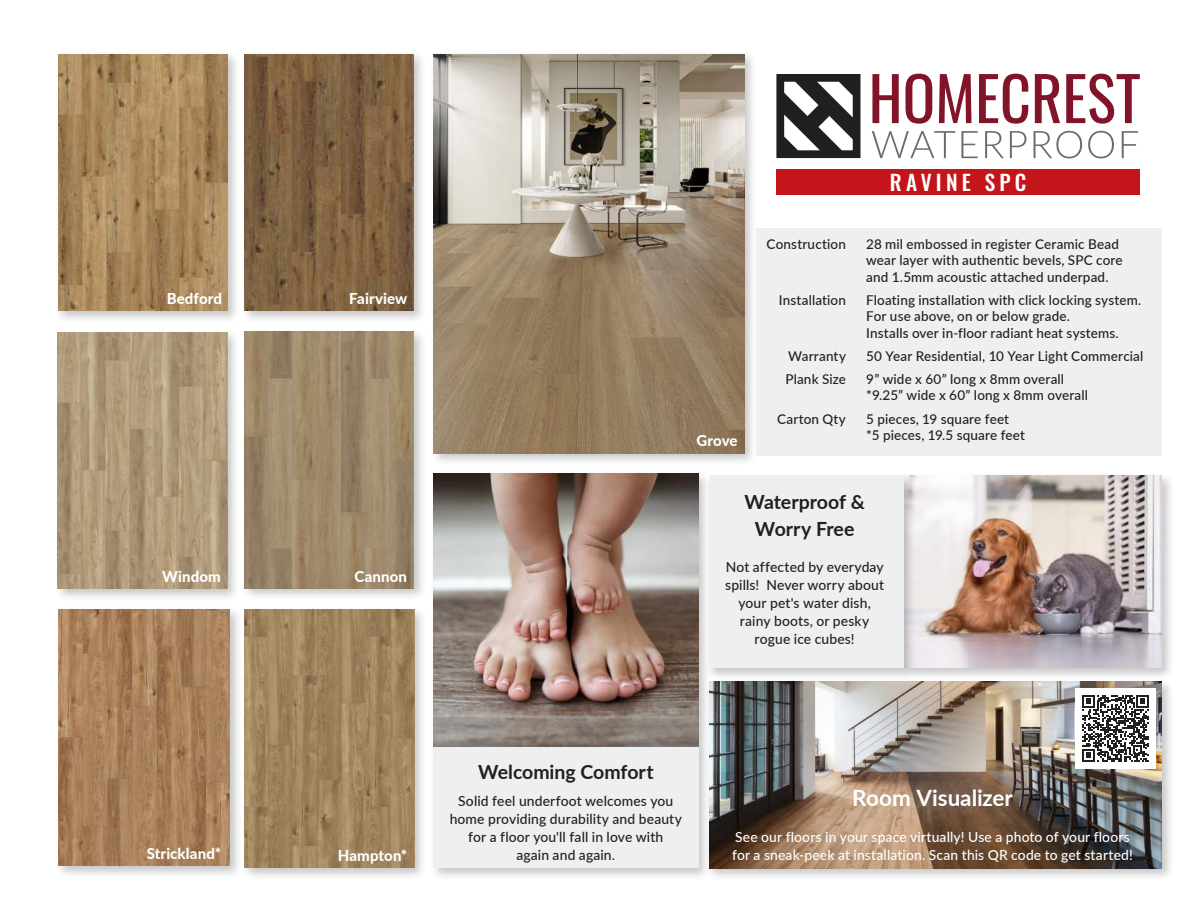
<style>
.page{position:relative;width:1188px;height:918px;background:#fff}
.page>*{position:absolute;margin:0;border:0;box-sizing:border-box;transform-origin:0 0}
.t1{font:700 22.5px "Lato";color:#fff}
.t2{font:21.3px "Oswald";letter-spacing:.2em;color:#fff}
.t3{font:700 19.5px/27px "Lato";color:#221f1f;text-align:center}
.t4{font:800 15px "Lato";letter-spacing:.005em;color:#fff}
.t5{font:500 13.8px/18px "Lato";letter-spacing:.01em;color:#221f1f;text-align:center}
.t6{font:500 13.8px/18px "Lato";letter-spacing:.01em;color:#fff}
.t7{font:500 13.5px/16.4px "Lato";letter-spacing:.01em;color:#221f1f}
</style>
<div class="page">
<div style="left:241px;top:328px;width:186px;height:274px;background:#221f1f;opacity:.25"></div>
<img style="left:244px;top:332px;width:170px;height:256px">
<div style="left:55px;top:51px;width:185px;height:273px;background:#221f1f;opacity:.25"></div>
<img style="left:58px;top:54px;width:169px;height:256px">
<div style="left:241px;top:51px;width:186px;height:273px;background:#221f1f;opacity:.25"></div>
<img style="left:244px;top:54px;width:170px;height:256px">
<div style="left:54px;top:329px;width:186px;height:273px;background:#221f1f;opacity:.25"></div>
<img style="left:58px;top:332px;width:169px;height:257px">
<div style="left:55px;top:606px;width:188px;height:273px;background:#221f1f;opacity:.25"></div>
<img style="left:58px;top:609px;width:172px;height:257px">
<div style="left:430px;top:51px;width:328px;height:415px;background:#221f1f;opacity:.25"></div>
<img style="left:433px;top:54px;width:311px;height:399px">
<div style="left:241px;top:606px;width:186px;height:274px;background:#221f1f;opacity:.25"></div>
<img style="left:245px;top:609px;width:169px;height:258px">
<div style="left:430px;top:470px;width:281px;height:291px;background:#221f1f;opacity:.25"></div>
<img style="left:433px;top:474px;width:265px;height:270px">
<div style="left:756px;top:228px;width:405px;height:227px;background:#eeeff0"></div>
<div style="left:900px;top:472px;width:274px;height:208px;background:#221f1f;opacity:.25"></div>
<img style="left:917px;top:475px;width:244px;height:193px">
<div style="left:706px;top:472px;width:211px;height:209px;background:#221f1f;opacity:.25"></div>
<div style="left:709px;top:475px;width:194px;height:193px;background:#eeeff0"></div>
<div style="left:430px;top:744px;width:281px;height:137px;background:#221f1f;opacity:.25"></div>
<div style="left:433px;top:748px;width:265px;height:120px;background:#eeeff0"></div>
<div style="left:776px;top:169px;width:364px;height:26px;background:#c4151b"></div>
<svg style="left:872px;top:74px;width:27px;height:49px"></svg>
<svg style="left:906px;top:74px;width:26px;height:50px"></svg>
<svg style="left:939px;top:74px;width:33px;height:49px"></svg>
<svg style="left:979px;top:74px;width:49px;height:50px"></svg>
<svg style="left:1035px;top:74px;width:25px;height:49px"></svg>
<svg style="left:1066px;top:74px;width:74px;height:50px"></svg>
<svg style="left:872px;top:131px;width:83px;height:27px"></svg>
<svg style="left:961px;top:131px;width:17px;height:27px"></svg>
<svg style="left:985px;top:131px;width:19px;height:27px"></svg>
<svg style="left:1010px;top:131px;width:16px;height:27px"></svg>
<svg style="left:1034px;top:131px;width:48px;height:27px"></svg>
<svg style="left:1088px;top:131px;width:26px;height:27px"></svg>
<svg style="left:1122px;top:131px;width:16px;height:27px"></svg>
<svg style="left:776px;top:74px;width:85px;height:84px"></svg>
<div style="left:706px;top:678px;width:468px;height:203px;background:#221f1f;opacity:.25"></div>
<img style="left:709px;top:682px;width:452px;height:186px">
<div style="left:1075px;top:688px;width:81px;height:81px;background:#fff"></div>
<svg style="left:1082px;top:695px;width:67px;height:67px"></svg>
<p class="t4" style="left:167px;top:292px;width:57px">Bedford</p>
<p class="t4" style="left:349px;top:292px;width:60px">Fairview</p>
<p class="t4" style="left:162px;top:571px;width:60px">Windom</p>
<p class="t4" style="left:354px;top:571px;width:54px">Cannon</p>
<p class="t4" style="left:696px;top:434px;width:43px">Grove</p>
<h2 class="t2" style="left:890px;top:171px;width:138px">RAVINE SPC</h2>
<p class="t7" style="left:767px;top:237px;width:81px">Construction</p>
<p class="t7" style="left:866px;top:237px;width:258px">28 mil embossed in register Ceramic Bead wear layer with authentic bevels, SPC core and 1.5mm acoustic attached underpad.</p>
<p class="t7" style="left:779px;top:293px;width:69px">Installation</p>
<p class="t7" style="left:866px;top:293px;width:277px">Floating installation with click locking system.<br>For use above, on or below grade.<br>Installs over in-floor radiant heat systems.</p>
<p class="t7" style="left:788px;top:349px;width:59px">Warranty</p>
<p class="t7" style="left:866px;top:349px;width:279px">50 Year Residential, 10 Year Light Commercial</p>
<p class="t7" style="left:785px;top:372px;width:62px">Plank Size</p>
<p class="t7" style="left:866px;top:372px;width:223px">9” wide x 60” long x 8mm overall *9.25” wide x 60” long x 8mm overall</p>
<p class="t7" style="left:777px;top:412px;width:70px">Carton Qty</p>
<p class="t7" style="left:866px;top:412px;width:160px">5 pieces, 19 square feet *5 pieces, 19.5 square feet</p>
<h3 class="t3" style="left:744px;top:490px;width:122px">Waterproof &amp;<br>Worry Free</h3>
<p class="t5" style="left:725px;top:559px;width:161px">Not affected by everyday spills! Never worry about your pet's water dish, rainy boots, or pesky rogue ice cubes!</p>
<p class="t4" style="left:147px;top:848px;width:76px">Strickland*</p>
<p class="t4" style="left:338px;top:850px;width:71px">Hampton*</p>
<h3 class="t3" style="left:478px;top:760px;width:177px">Welcoming Comfort</h3>
<p class="t5" style="left:450px;top:793px;width:234px">Solid feel underfoot welcomes you home providing durability and beauty for a floor you'll fall in love with<br>again and again.</p>
<h1 class="t1" style="left:852px;top:789px;width:162px">Room Visualizer</h1>
<p class="t6" style="left:732px;top:829px;width:402px">See our floors in your space virtually! Use a photo of your floors for a sneak-peek at installation. Scan this QR code to get started!</p>
</div>
